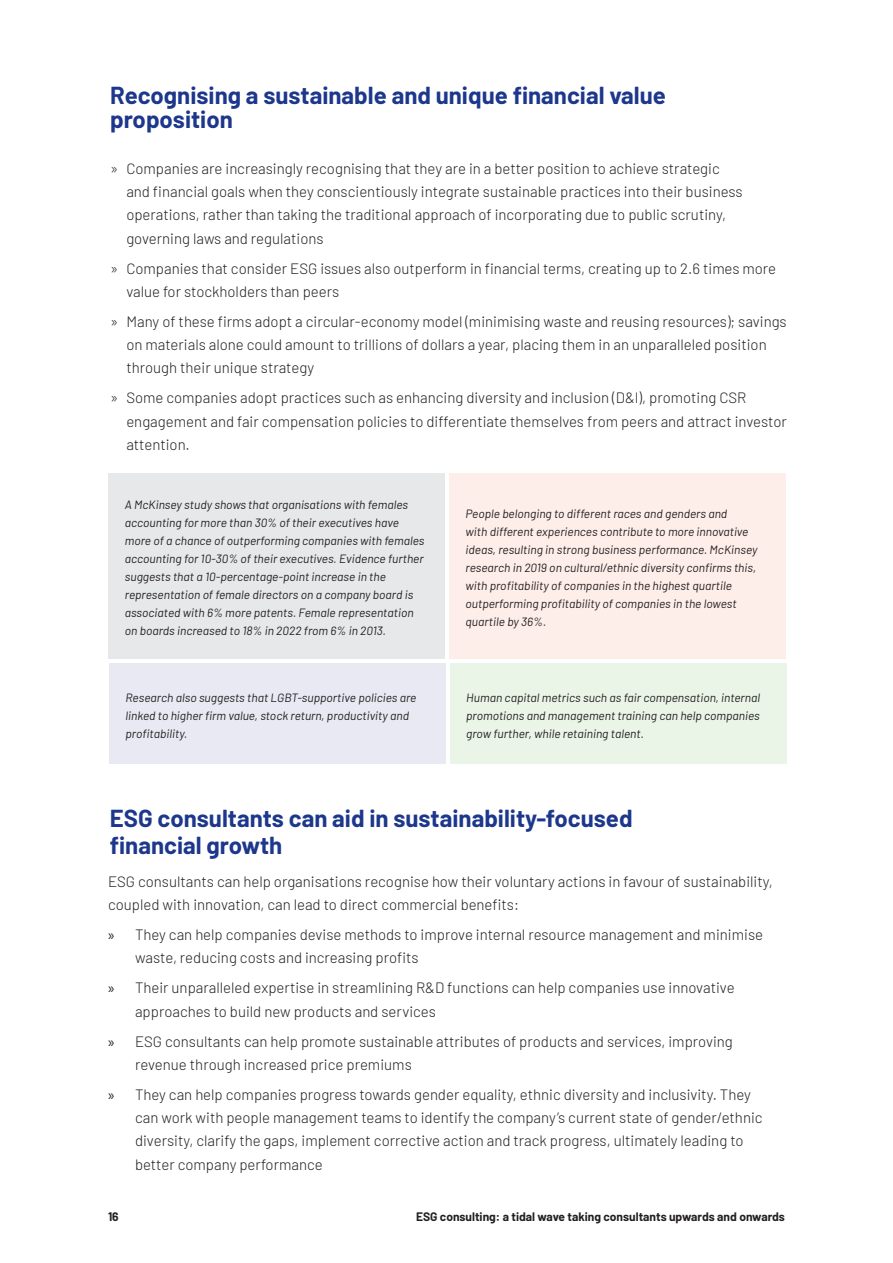
<style>
.page{position:relative;width:893px;height:1263px;background:#fff}
.page>*{position:absolute;margin:0;border:0;box-sizing:border-box;transform-origin:0 0}
.Title_1{font:700 24px/24px "Barlow";color:#1c378c}
.Bullet_1{font:300 15px/23.2px "Barlow";color:#231f20}
.Body_Copy{font:300 15px/23.2px "Barlow";color:#231f20}
.Table_Body_8pt{font:italic 12px/18px "Barlow";color:#231f20}
.t1{font:700 12px "Barlow";color:#231f20}
.s1{font-family:"Myriad Pro";font-weight:400}
</style>
<div class="page">
<div style="left:109px;top:474px;width:336px;height:185px;background:#e7e8ea"></div>
<div style="left:449px;top:474px;width:336px;height:185px;background:#feeee9"></div>
<div style="left:109px;top:664px;width:337px;height:100px;background:#e8e9f2"></div>
<div style="left:450px;top:664px;width:336px;height:100px;background:#eaf4e7"></div>
<p class="Title_1" style="left:110px;top:82px;width:557px">Recognising a sustainable and unique financial value proposition</p>
<p class="Bullet_1" style="left:126px;top:156px;width:618px;text-indent:-16px">» Companies are increasingly recognising that they are in a better position to achieve strategic and financial goals when they conscientiously integrate sustainable practices into their business operations, rather than taking the traditional approach of incorporating due to public scrutiny, governing laws and regulations</p>
<p class="Bullet_1" style="left:126px;top:255px;width:651px;text-indent:-16px">» Companies that consider ESG issues also outperform in financial terms, creating up to 2.6 times more value for stockholders than peers</p>
<p class="Bullet_1" style="left:126px;top:309px;width:662px;text-indent:-16px">» Many of these firms adopt a circular-economy model (minimising waste and reusing resources); savings on materials alone could amount to trillions of dollars a year, placing them in an unparalleled position through their unique strategy</p>
<p class="Bullet_1" style="left:126px;top:385px;width:662px;text-indent:-16px">» Some companies adopt practices such as enhancing diversity and inclusion (D&amp;I), promoting CSR engagement and fair compensation policies to differentiate themselves from peers and attract investor attention.</p>
<p class="Table_Body_8pt" style="left:125px;top:495px;width:301px">A McKinsey study shows that organisations with females accounting for more than 30% of their executives have more of a chance of outperforming companies with females accounting for 10-30% of their executives. Evidence further suggests that a 10-percentage-point increase in the representation of female directors on a company board is associated with 6% more patents. Female representation on boards increased to 18% in 2022 from 6% in 2013.</p>
<p class="Table_Body_8pt" style="left:465px;top:504px;width:293px">People belonging to different races and genders and<br>with different experiences contribute to more innovative ideas, resulting in strong business performance. McKinsey research in 2019 on cultural/ethnic diversity confirms this, with profitability of companies in the highest quartile outperforming profitability of companies in the lowest quartile by 36%.</p>
<p class="Table_Body_8pt" style="left:126px;top:687px;width:292px">Research also suggests that LGBT-supportive policies are linked to higher firm value, stock return, productivity and profitability.</p>
<p class="Table_Body_8pt" style="left:466px;top:687px;width:295px;text-align:justify">Human capital metrics such as fair compensation, internal promotions and management training can help companies grow further, while retaining talent.</p>
<p class="Title_1" style="left:110px;top:805px;width:524px">ESG consultants can aid in sustainability-focused</p>
<p class="Title_1" style="left:110px;top:832px;width:174px">financial growth</p>
<p class="Body_Copy" style="left:108px;top:869px;width:666px">ESG consultants can help organisations recognise how their voluntary actions in favour of sustainability, coupled with innovation, can lead to direct commercial benefits:</p>
<p class="Bullet_1" style="left:135px;top:922px;width:630px;text-indent:-27px"><span class="s1">»</span> They can help companies devise methods to improve internal resource management and minimise waste, reducing costs and increasing profits</p>
<p class="Bullet_1" style="left:135px;top:975px;width:601px;text-indent:-27px"><span class="s1">»</span> Their unparalleled expertise in streamlining R&amp;D functions can help companies use innovative approaches to build new products and services</p>
<p class="Bullet_1" style="left:135px;top:1028px;width:599px;text-indent:-27px"><span class="s1">»</span> ESG consultants can help promote sustainable attributes of products and services, improving revenue through increased price premiums</p>
<p class="Bullet_1" style="left:135px;top:1082px;width:629px;text-indent:-27px"><span class="s1">»</span> They can help companies progress towards gender equality, ethnic diversity and inclusivity. They can work with people management teams to identify the company’s current state of gender/ethnic diversity, clarify the gaps, implement corrective action and track progress, ultimately leading to better company performance</p>
<p class="t1" style="left:108px;top:1208px;width:12px">16</p>
<p class="t1" style="left:416px;top:1208px;width:370px">ESG consulting: a tidal wave taking consultants upwards and onwards</p>
</div>
